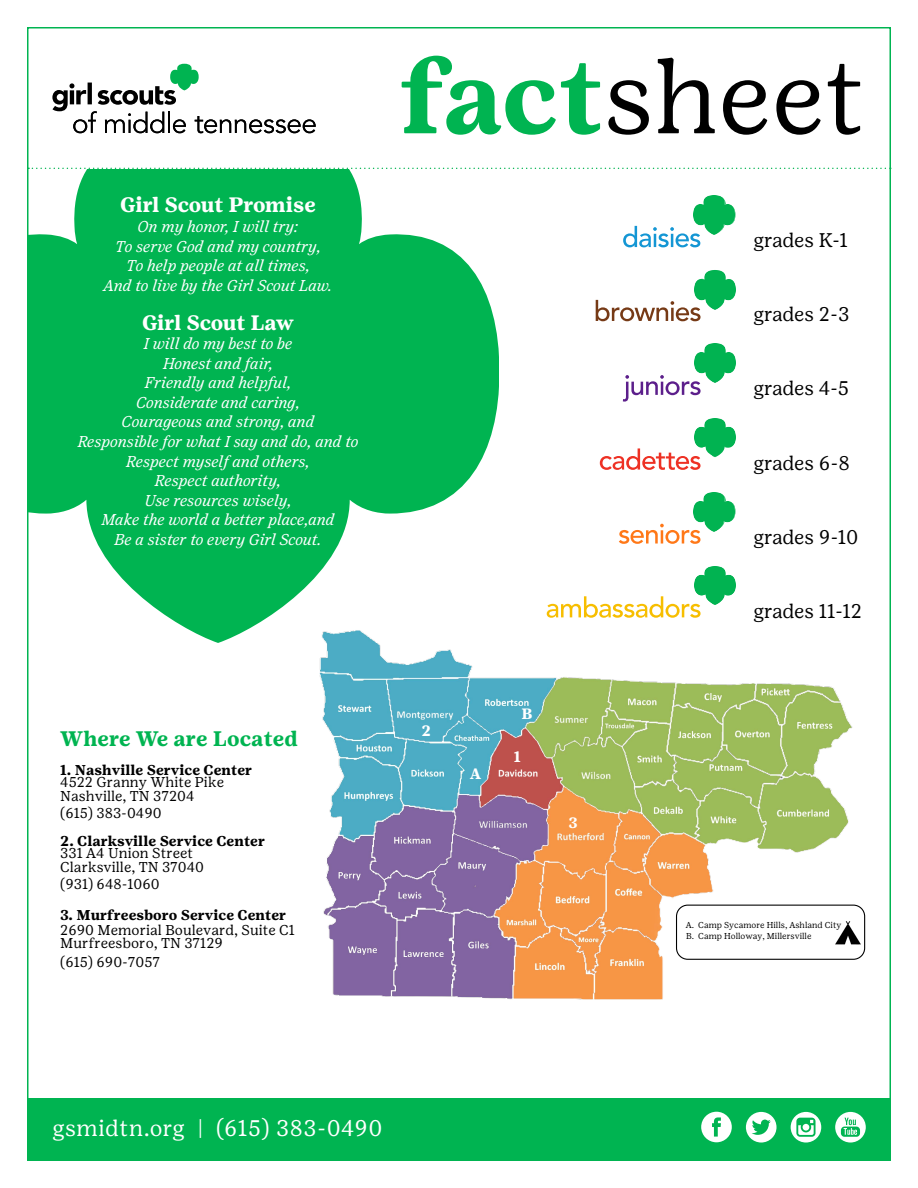
<style>
.page{position:relative;width:918px;height:1188px;background:#fff}
.page>*{position:absolute;margin:0;border:0;box-sizing:border-box;transform-origin:0 0}
.t1{font:103.2px "Girl Scout Text";color:#000}
.t2{font:22.65px "Girl Scout Text";letter-spacing:.025em;color:#fff}
.t3{font:700 21px "Girl Scout Text";color:#00b451}
.t4{font:700 20.85px "Girl Scout Text";letter-spacing:-.015em;color:#fff}
.t5{font:19.8px "Girl Scout Text";letter-spacing:-.01em;color:#000}
.t6{font:italic 15.6px "Girl Scout Text";color:#fff}
.t7{font:700 15px "Girl Scout Text";color:#fff}
.t8{font:14.25px/16.6px "Girl Scout Text";color:#000}
.t9{font:700 14.25px/11.9px "Girl Scout Text";color:#000}
.t10{font:8.55px/10.4px "Girl Scout Text";color:#000}
.s1{font-weight:400}
.s2{font-weight:700}
.s3{font-weight:700;color:#00b451}
</style>
<div class="page">
<svg style="left:28px;top:170px;width:471px;height:472px;fill:#00b451"></svg>
<svg style="left:28px;top:168px;width:863px;height:1px"></svg>
<div style="left:27px;top:1098px;width:864px;height:63px;background:#00b451"></div>
<div style="left:701px;top:1112px;width:31px;height:30px;background:#fff;border-radius:50%"></div>
<svg style="left:712px;top:1117px;width:9px;height:20px"></svg>
<div style="left:746px;top:1112px;width:31px;height:31px;background:#fff;border-radius:50%"></div>
<svg style="left:752px;top:1120px;width:19px;height:15px"></svg>
<div style="left:791px;top:1112px;width:30px;height:31px;background:#fff;border-radius:50%"></div>
<svg style="left:796px;top:1118px;width:20px;height:19px"></svg>
<div style="left:835px;top:1112px;width:31px;height:31px;background:#fff;border-radius:50%"></div>
<svg style="left:841px;top:1118px;width:19px;height:19px"></svg>
<svg style="left:619px;top:523px;width:97px;height:21px"></svg>
<svg style="left:623px;top:375px;width:78px;height:27px"></svg>
<svg style="left:623px;top:225px;width:78px;height:22px"></svg>
<svg style="left:600px;top:448px;width:116px;height:22px"></svg>
<svg style="left:547px;top:596px;width:154px;height:22px"></svg>
<svg style="left:596px;top:299px;width:121px;height:22px"></svg>
<svg style="left:52px;top:64px;width:264px;height:69px"></svg>
<img style="left:694px;top:270px;width:42px;height:39px">
<img style="left:694px;top:344px;width:42px;height:39px">
<img style="left:694px;top:418px;width:42px;height:39px">
<img style="left:693px;top:492px;width:42px;height:39px">
<img style="left:694px;top:566px;width:42px;height:39px">
<img style="left:693px;top:196px;width:42px;height:39px">
<img style="left:281px;top:622px;width:610px;height:385px">
<img style="left:835px;top:921px;width:25px;height:23px">
<p class="t4" style="left:120px;top:193px;width:197px">Girl Scout Promise</p>
<p class="t6" style="left:138px;top:218px;width:162px">On my honor, I will try:</p>
<p class="t6" style="left:115px;top:237px;width:207px">To serve God and my country,</p>
<p class="t6" style="left:126px;top:257px;width:185px">To help people at all times,</p>
<p class="t6" style="left:104px;top:276px;width:230px">And to live by the Girl Scout Law.</p>
<p class="t4" style="left:142px;top:310px;width:153px">Girl Scout Law</p>
<p class="t6" style="left:144px;top:335px;width:150px">I will do my best to be</p>
<p class="t6" style="left:163px;top:354px;width:111px">Honest and fair,</p>
<p class="t6" style="left:145px;top:374px;width:148px">Friendly and helpful,</p>
<p class="t6" style="left:136px;top:394px;width:165px">Considerate and caring,</p>
<p class="t6" style="left:122px;top:413px;width:194px">Courageous and strong, and</p>
<p class="t6" style="left:78px;top:433px;width:282px">Responsible for what I say and do, and to</p>
<p class="t6" style="left:126px;top:452px;width:185px">Respect myself and others,</p>
<p class="t6" style="left:155px;top:472px;width:128px">Respect authority,</p>
<p class="t6" style="left:144px;top:491px;width:149px">Use resources wisely,</p>
<p class="t6" style="left:102px;top:511px;width:234px">Make the world a better place,and</p>
<p class="t6" style="left:114px;top:530px;width:209px">Be a sister to every Girl Scout.</p>
<p class="t3" style="left:60px;top:726px;width:239px">Where We are Located</p>
<p class="t9" style="left:60px;top:764px;width:193px">1. Nashville Service Center<br><span class="s1">4522 Granny White Pike</span></p>
<p class="t8" style="left:60px;top:787px;width:136px">Nashville, TN 37204 (615) 383-0490</p>
<p class="t9" style="left:60px;top:835px;width:206px">2. Clarksville Service Center<br><span class="s1">331 A4 Union Street</span></p>
<p class="t8" style="left:60px;top:859px;width:145px">Clarksville, TN 37040 (931) 648-1060</p>
<p class="t8" style="left:60px;top:907px;width:236px;line-height:15.3px"><span class="s2">3. Murfreesboro Service Center<br></span>2690 Memorial Boulevard, Suite C1</p>
<p class="t8" style="left:60px;top:933px;width:164px;line-height:18.9px">Murfreesboro, TN 37129 (615) 690-7057</p>
<p class="t1" style="left:400px;top:35px;width:466px"><span class="s3">fact</span>sheet</p>
<p class="t5" style="left:753px;top:228px;width:96px">grades K-1</p>
<p class="t5" style="left:753px;top:303px;width:98px">grades 2-3</p>
<p class="t5" style="left:753px;top:376px;width:97px">grades 4-5</p>
<p class="t5" style="left:753px;top:451px;width:98px">grades 6-8</p>
<p class="t5" style="left:753px;top:525px;width:106px">grades 9-10</p>
<p class="t7" style="left:421px;top:721px;width:11px">2</p>
<p class="t7" style="left:470px;top:764px;width:12px">A</p>
<p class="t7" style="left:521px;top:705px;width:13px">B</p>
<p class="t7" style="left:514px;top:748px;width:8px">1</p>
<p class="t7" style="left:568px;top:814px;width:11px">3</p>
<p class="t5" style="left:753px;top:599px;width:110px">grades 11-12</p>
<p class="t10" style="left:686px;top:920px;width:157px">A. Camp Sycamore Hills, Ashland City<br>B. Camp Holloway, Millersville</p>
<p class="t2" style="left:52px;top:1114px;width:332px">gsmidtn.org | (615) 383-0490</p>
</div>
